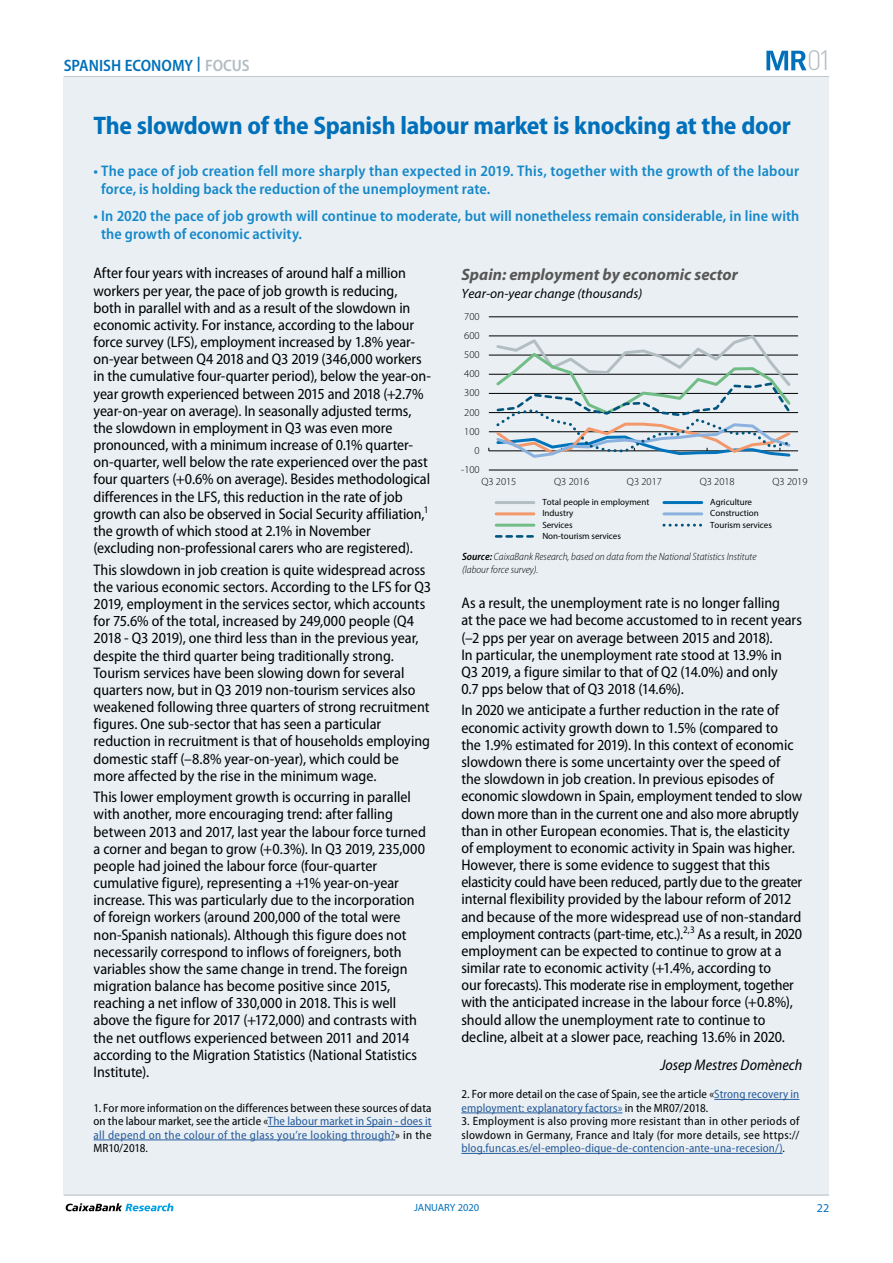
<style>
.page{position:relative;width:893px;height:1263px;background:#fff}
.page>*{position:absolute;margin:0;border:0;box-sizing:border-box;transform-origin:0 0}
.t1{font:300 27.6px "DIN Pro";color:#b2bdc2}
.t2{font:700 semi-condensed 25.5px "Myriad Pro";letter-spacing:-.015em;color:#0070ba}
.t3{font:italic 700 16.5px "Myriad Pro";color:#575756}
.t4{font:600 semi-condensed 16.5px "Myriad Pro";color:#0070ba}
.t5{font:semi-condensed 15.3px/17.1px "Myriad Pro";letter-spacing:-.005em;color:#000}
.t6{font:600 semi-condensed 15.3px/18px "Myriad Pro";letter-spacing:.005em;color:#1588ca}
.t7{font:italic semi-condensed 15.3px "Myriad Pro";color:#000}
.t8{font:italic 13.5px "Myriad Pro";color:#000}
.t9{font:semi-condensed 12px/13.5px "Myriad Pro";letter-spacing:.01em;color:#000;text-align:justify}
.t10{font:12px "Myriad Pro";color:#0070ba}
.t11{font:italic 300 semi-condensed 10.5px/12.6px "Myriad Pro";color:#000}
.t12{font:300 10.5px "Myriad Pro";color:#000}
.t13{font:10.5px "Myriad Pro";color:#0070ba}
.t14{font:9px "Myriad Pro";color:#000}
.s1{color:#b2bdc2}
.s2{color:#275b9b}
.s3{font-weight:600}
</style>
<div class="page">
<hr style="left:64px;top:76px;width:765px;height:1px;background:#b2bdc2">
<div style="left:64px;top:77px;width:765px;height:1118px;background:#e9eff3"></div>
<hr style="left:64px;top:1195px;width:765px;height:1px;background:#b2bdc2">
<svg style="left:66px;top:1203px;width:107px;height:8px"></svg>
<svg style="left:766px;top:51px;width:40px;height:19px"></svg>
<hr style="left:268px;top:1126px;width:164px;height:1px;background:#275b9b">
<hr style="left:94px;top:1139px;width:301px;height:1px;background:#275b9b">
<hr style="left:489px;top:470px;width:309px;height:1px;background:#000">
<hr style="left:489px;top:431px;width:309px;height:1px;background:#000">
<hr style="left:489px;top:412px;width:309px;height:1px;background:#000">
<hr style="left:489px;top:393px;width:309px;height:1px;background:#000">
<hr style="left:489px;top:374px;width:309px;height:1px;background:#000">
<hr style="left:489px;top:355px;width:309px;height:1px;background:#000">
<hr style="left:489px;top:336px;width:309px;height:1px;background:#000">
<hr style="left:489px;top:317px;width:309px;height:1px;background:#000">
<hr style="left:489px;top:450px;width:309px;height:1px;background:#000">
<svg style="left:488px;top:335px;width:305px;height:123px"></svg>
<hr style="left:496px;top:501px;width:38px;height:3px;background:#b2bec2">
<hr style="left:664px;top:501px;width:38px;height:3px;background:#0073bb">
<hr style="left:496px;top:512px;width:38px;height:3px;background:#f3986b">
<hr style="left:664px;top:512px;width:38px;height:3px;background:#8bb2df">
<hr style="left:496px;top:524px;width:38px;height:3px;background:#72bd86">
<svg style="left:664px;top:524px;width:38px;height:3px"></svg>
<svg style="left:496px;top:535px;width:38px;height:3px"></svg>
<hr style="left:714px;top:1099px;width:85px;height:1px;background:#275b9b">
<hr style="left:461px;top:1112px;width:161px;height:1px;background:#275b9b">
<hr style="left:461px;top:1153px;width:322px;height:1px;background:#275b9b">
<p class="t4" style="left:64px;top:56px;width:187px">SPANISH ECONOMY <sup>|</sup> <span class="s1">FOCUS</span></p>
<h1 class="t1" style="left:807px;top:42px;width:26px">01</h1>
<h2 class="t2" style="left:94px;top:111px;width:699px">The slowdown of the Spanish labour market is knocking at the door</h2>
<p class="t6" style="left:101px;top:162px;width:700px;text-indent:-8px">• The pace of job creation fell more sharply than expected in 2019. This, together with the growth of the labour force, is holding back the reduction of the unemployment rate.</p>
<p class="t6" style="left:101px;top:207px;width:700px;text-indent:-8px">• In 2020 the pace of job growth will continue to moderate, but will nonetheless remain considerable, in line with the growth of economic activity.</p>
<p class="t5" style="left:94px;top:265px;width:339px">After four years with increases of around half a million workers per year, the pace of job growth is reducing,<br>both in parallel with and as a result of the slowdown in economic activity. For instance, according to the labour force survey (LFS), employment increased by 1.8% year&shy;on-year between Q4 2018 and Q3 2019 (346,000 workers in the cumulative four-quarter period), below the year-on&shy;year growth experienced between 2015 and 2018 (+2.7% year-on-year on average). In seasonally adjusted terms, the slowdown in employment in Q3 was even more pronounced, with a minimum increase of 0.1% quarter&shy;on-quarter, well below the rate experienced over the past four quarters (+0.6% on average). Besides methodological differences in the LFS, this reduction in the rate of job growth can also be observed in Social Security affiliation,<sup>1 </sup>the growth of which stood at 2.1% in November (excluding non-professional carers who are registered).</p>
<p class="t5" style="left:94px;top:561px;width:339px">This slowdown in job creation is quite widespread across the various economic sectors. According to the LFS for Q3<br>2019, employment in the services sector, which accounts for 75.6% of the total, increased by 249,000 people (Q4<br>2018 - Q3 2019), one third less than in the previous year, despite the third quarter being traditionally strong.<br>Tourism services have been slowing down for several quarters now, but in Q3 2019 non-tourism services also weakened following three quarters of strong recruitment figures. One sub-sector that has seen a particular reduction in recruitment is that of households employing domestic staff (–8.8% year-on-year), which could be more affected by the rise in the minimum wage.</p>
<p class="t5" style="left:94px;top:789px;width:334px">This lower employment growth is occurring in parallel with another, more encouraging trend: after falling between 2013 and 2017, last year the labour force turned a corner and began to grow (+0.3%). In Q3 2019, 235,000 people had joined the labour force (four-quarter cumulative figure), representing a +1% year-on-year increase. This was particularly due to the incorporation of foreign workers (around 200,000 of the total were non-Spanish nationals). Although this figure does not necessarily correspond to inflows of foreigners, both variables show the same change in trend. The foreign migration balance has become positive since 2015, reaching a net inflow of 330,000 in 2018. This is well above the figure for 2017 (+172,000) and contrasts with the net outflows experienced between 2011 and 2014 according to the Migration Statistics (National Statistics Institute).</p>
<p class="t9" style="left:94px;top:1101px;width:340px">1. For more information on the differences between these sources of data on the labour market, see the article «<span class="s2">The labour market in Spain - does it all depend on the colour of the glass you’re looking through?</span>» in the MR10/2018.</p>
<p class="t3" style="left:461px;top:266px;width:278px">Spain: employment by economic sector</p>
<p class="t8" style="left:461px;top:286px;width:182px">Year-on-year change (thousands)</p>
<p class="t12" style="left:464px;top:310px;width:17px">700</p>
<p class="t12" style="left:464px;top:330px;width:17px">600</p>
<p class="t12" style="left:464px;top:349px;width:17px">500</p>
<p class="t12" style="left:464px;top:368px;width:17px">400</p>
<p class="t12" style="left:464px;top:387px;width:17px">300</p>
<p class="t12" style="left:464px;top:406px;width:17px">200</p>
<p class="t12" style="left:464px;top:425px;width:17px">100</p>
<p class="t12" style="left:474px;top:445px;width:7px">0</p>
<p class="t12" style="left:461px;top:464px;width:20px">-100</p>
<p class="t12" style="left:481px;top:476px;width:37px">Q3 2015</p>
<p class="t12" style="left:554px;top:476px;width:37px">Q3 2016</p>
<p class="t12" style="left:627px;top:476px;width:37px">Q3 2017</p>
<p class="t12" style="left:700px;top:476px;width:37px">Q3 2018</p>
<p class="t12" style="left:772px;top:476px;width:37px">Q3 2019</p>
<p class="t14" style="left:542px;top:496px;width:109px">Total people in employment</p>
<p class="t14" style="left:710px;top:496px;width:43px">Agriculture</p>
<p class="t14" style="left:542px;top:508px;width:32px">Industry</p>
<p class="t14" style="left:710px;top:508px;width:50px">Construction</p>
<p class="t14" style="left:542px;top:519px;width:32px">Services</p>
<p class="t14" style="left:710px;top:519px;width:63px">Tourism services</p>
<p class="t14" style="left:542px;top:530px;width:80px">Non-tourism services</p>
<p class="t11" style="left:462px;top:550px;width:296px"><span class="s3">Source:</span> CaixaBank Research, based on data from the National Statistics Institute (labour force survey).</p>
<p class="t5" style="left:461px;top:595px;width:342px">As a result, the unemployment rate is no longer falling<br>at the pace we had become accustomed to in recent years (–2 pps per year on average between 2015 and 2018).<br>In particular, the unemployment rate stood at 13.9% in Q3 2019, a figure similar to that of Q2 (14.0%) and only<br>0.7 pps below that of Q3 2018 (14.6%).</p>
<p class="t5" style="left:461px;top:702px;width:342px">In 2020 we anticipate a further reduction in the rate of economic activity growth down to 1.5% (compared to<br>the 1.9% estimated for 2019). In this context of economic slowdown there is some uncertainty over the speed of the slowdown in job creation. In previous episodes of economic slowdown in Spain, employment tended to slow down more than in the current one and also more abruptly than in other European economies. That is, the elasticity of employment to economic activity in Spain was higher.<br>However, there is some evidence to suggest that this elasticity could have been reduced, partly due to the greater internal flexibility provided by the labour reform of 2012 and because of the more widespread use of non-standard employment contracts (part-time, etc.).<sup>2,3</sup> As a result, in 2020 employment can be expected to continue to grow at a similar rate to economic activity (+1.4%, according to<br>our forecasts). This moderate rise in employment, together with the anticipated increase in the labour force (+0.8%), should allow the unemployment rate to continue to decline, albeit at a slower pace, reaching 13.6% in 2020.</p>
<p class="t7" style="left:660px;top:1056px;width:143px">Josep Mestres Domènech</p>
<p class="t9" style="left:461px;top:1088px;width:340px">2. For more detail on the case of Spain, see the article «<span class="s2">Strong recovery in employment: explanatory factors»</span> in the MR07/2018.</p>
<p class="t9" style="left:461px;top:1115px;width:339px">3. Employment is also proving more resistant than in other periods of slowdown in Germany, France and Italy (for more details, see https:// <span class="s2">blog.funcas.es/el-empleo-dique-de-contencion-ante-una-recesion/)</span>.</p>
<p class="t13" style="left:414px;top:1201px;width:67px">JANUARY 2020</p>
<p class="t10" style="left:817px;top:1201px;width:14px">22</p>
</div>
